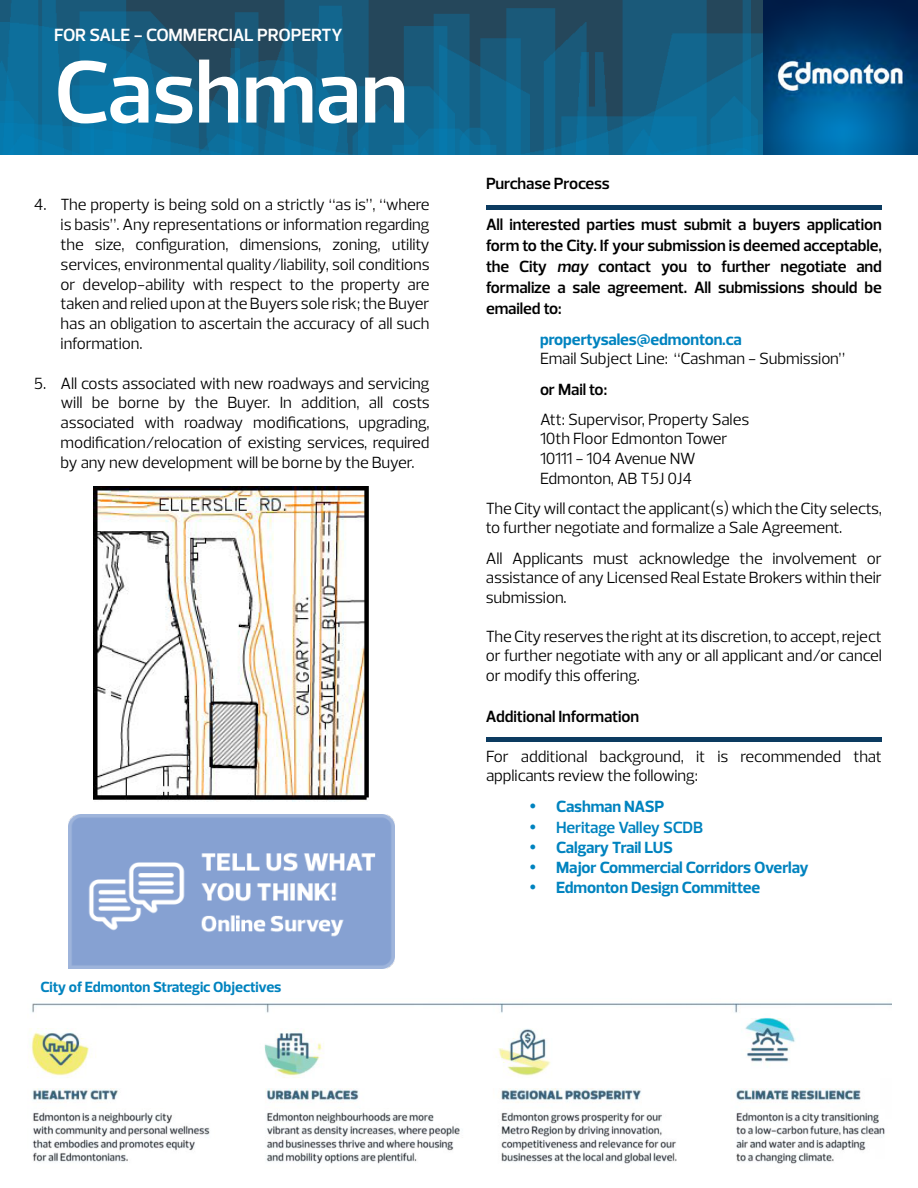
<style>
.page{position:relative;width:918px;height:1188px;background:#fff}
.page>*{position:absolute;margin:0;border:0;box-sizing:border-box;transform-origin:0 0}
.t1{font:600 90px "Prelo";letter-spacing:-.005em;color:#fff}
.t2{font:600 18px "Prelo";letter-spacing:-.015em;color:#fff}
.t3{font:16.5px/19.8px "Prelo";letter-spacing:-.005em;color:#000;text-align:justify}
.t4{font:600 16.5px/21px "Prelo";letter-spacing:-.005em;color:#000;text-align:justify}
.t5{font:700 16.5px/20.2px "Prelo";letter-spacing:-.005em;color:#0083bf}
.t6{font:600 16.5px "Prelo";letter-spacing:-.015em;color:#0083bf}
.t7{font:700 15px "Prelo";letter-spacing:-.01em;color:#0083bf}
.s1{font-style:italic}
</style>
<div class="page">
<hr style="left:486px;top:205px;width:396px;height:4px;background:#0c3b60">
<hr style="left:486px;top:738px;width:396px;height:4px;background:#0c3b60">
<img style="left:69px;top:814px;width:326px;height:155px">
<img style="left:0;top:0;width:764px;height:154px">
<img style="left:764px;top:0;width:154px;height:154px">
<img style="left:30px;top:1003px;width:861px;height:161px">
<img style="left:94px;top:486px;width:275px;height:315px">
<p class="t2" style="left:54px;top:24px;width:290px">FOR SALE - COMMERCIAL PROPERTY</p>
<p class="t2" style="left:58px;top:24px;width:318px">FOR SALE - COMMERCIAL OPPORTUNITY</p>
<h1 class="t1" style="left:54px;top:42px;width:356px">Cashman</h1>
<p class="t3" style="left:61px;top:195px;width:371px;text-indent:-27px">4. The property is being sold on a strictly “as is”, “where is basis”. Any representations or information regarding the size, configuration, dimensions, zoning, utility services, environmental quality/liability, soil conditions or develop-ability with respect to the property are taken and relied upon at the Buyers sole risk; the Buyer has an obligation to ascertain the accuracy of all such information.</p>
<p class="t3" style="left:61px;top:373px;width:371px;text-indent:-27px">5. All costs associated with new roadways and servicing will be borne by the Buyer. In addition, all costs associated with roadway modifications, upgrading, modification/relocation of existing services, required by any new development will be borne by the Buyer.</p>
<p class="t7" style="left:40px;top:978px;width:242px">City of Edmonton Strategic Objectives</p>
<p class="t4" style="left:486px;top:173px;width:125px">Purchase Process</p>
<p class="t4" style="left:486px;top:214px;width:398px">All interested parties must submit a buyers application form to the City. If your submission is deemed acceptable, the City <span class="s1">may</span> contact you to further negotiate and formalize a sale agreement. All submissions should be emailed to:</p>
<p class="t5" style="left:540px;top:329px;width:203px">propertysales@edmonton.ca</p>
<p class="t3" style="left:540px;top:349px;width:307px">Email Subject Line: “Cashman - Submission”</p>
<p class="t4" style="left:540px;top:379px;width:69px">or Mail to:</p>
<p class="t3" style="left:540px;top:410px;width:211px;text-align:left">Att: Supervisor, Property Sales<br>10th Floor Edmonton Tower<br>10111 - 104 Avenue NW<br>Edmonton, AB T5J 0J4</p>
<p class="t3" style="left:486px;top:498px;width:397px">The City will contact the applicant(s) which the City selects, to further negotiate and formalize a Sale Agreement.</p>
<p class="t3" style="left:486px;top:548px;width:398px">All Applicants must acknowledge the involvement or assistance of any Licensed Real Estate Brokers within their submission.</p>
<p class="t3" style="left:486px;top:626px;width:398px">The City reserves the right at its discretion, to accept, reject or further negotiate with any or all applicant and/or cancel or modify this offering.</p>
<p class="t4" style="left:486px;top:706px;width:155px">Additional Information</p>
<p class="t3" style="left:486px;top:746px;width:398px">For additional background, it is recommended that applicants review the following:</p>
<p class="t5" style="left:556px;top:797px;width:110px">Cashman NASP</p>
<p class="t6" style="left:556px;top:818px;width:149px">Heritage Valley SCDB</p>
<p class="t5" style="left:556px;top:837px;width:254px">Calgary Trail LUS<br>Major Commercial Corridors Overlay<br>Edmonton Design Committee</p>
</div>
